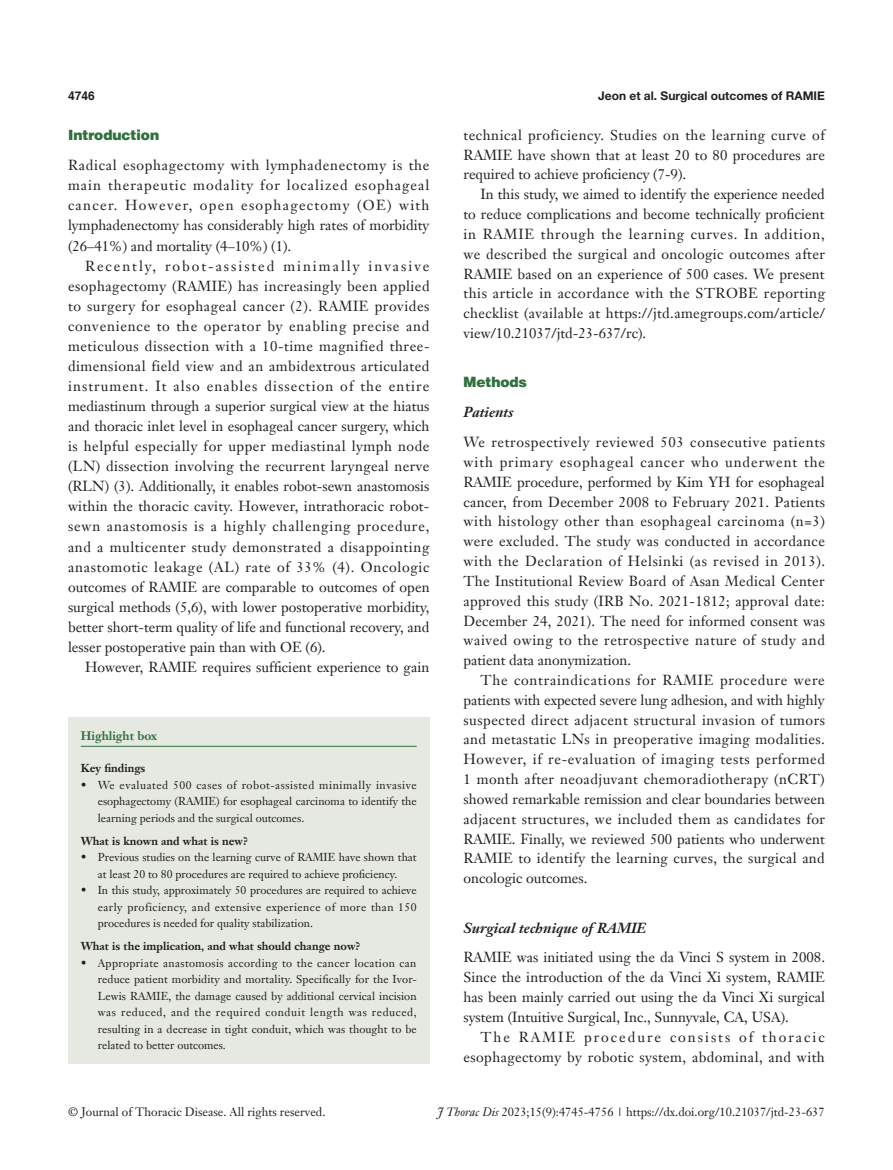
<style>
.page{position:relative;width:893px;height:1170px;background:#fff}
.page>*{position:absolute;margin:0;border:0;box-sizing:border-box;transform-origin:0 0}
.t1{font:14.25px/19.8px "Janson Text LT";letter-spacing:.005em;color:#231f20;text-align:justify}
.t2{font:14.25px/19.8px "Janson Text LT";letter-spacing:.03em;color:#231f20;text-align:right}
._2ji-6_5{font:italic 700 14.25px "Janson Text LT";color:#231f20}
._1ji-zhengti{font:900 14.25px "Helvetica";color:#30703e}
._1ji-6_5{font:900 14.25px "Helvetica";color:#30703e}
.t3{font:12px "Janson Text LT";color:#231f20}
.t4{font:700 12px "Helvetica Neue LT Pro";color:#231f20}
.Cite{font:700 12px "Janson Text LT";color:#30703e}
.t5{font:700 12px "Helvetica";color:#231f20}
.Cite-2{font:11.25px/16.5px "Janson Text LT";color:#231f20;text-align:justify}
.Cite-3{font:700 11.25px "Janson Text LT";color:#231f20}
.s1{font-style:italic}
</style>
<div class="page">
<div style="left:68px;top:716px;width:361px;height:347px;background:#e5e9e1"></div>
<hr style="left:81px;top:745px;width:336px;height:1px;background:#30703e">
<p class="t5" style="left:68px;top:88px;width:28px">4746</p>
<p class="t4" style="left:598px;top:88px;width:228px">Jeon et al. Surgical outcomes of RAMIE</p>
<p class="_1ji-zhengti" style="left:68px;top:126px;width:93px">Introduction</p>
<p class="t1" style="left:68px;top:155px;width:363px">Radical esophagectomy with lymphadenectomy is the main therapeutic modality for localized esophageal cancer. However, open esophagectomy (OE) with lymphadenectomy has considerably high rates of morbidity (26–41%) and mortality (4–10%) (1).</p>
<p class="t1" style="left:68px;top:255px;width:363px;text-indent:17px">Recently, robot-assisted minimally invasive esophagectomy (RAMIE) has increasingly been applied to surgery for esophageal cancer (2). RAMIE provides convenience to the operator by enabling precise and meticulous dissection with a 10-time magnified three&shy;dimensional field view and an ambidextrous articulated instrument. It also enables dissection of the entire mediastinum through a superior surgical view at the hiatus and thoracic inlet level in esophageal cancer surgery, which is helpful especially for upper mediastinal lymph node (LN) dissection involving the recurrent laryngeal nerve (RLN) (3). Additionally, it enables robot-sewn anastomosis within the thoracic cavity. However, intrathoracic robot&shy;sewn anastomosis is a highly challenging procedure, and a multicenter study demonstrated a disappointing anastomotic leakage (AL) rate of 33% (4). Oncologic outcomes of RAMIE are comparable to outcomes of open surgical methods (5,6), with lower postoperative morbidity, better short-term quality of life and functional recovery, and lesser postoperative pain than with OE (6).</p>
<p class="t1" style="left:85px;top:657px;width:346px">However, RAMIE requires sufficient experience to gain</p>
<p class="Cite" style="left:81px;top:728px;width:78px">Highlight box</p>
<p class="Cite-3" style="left:81px;top:761px;width:66px">Key findings</p>
<p class="Cite-2" style="left:98px;top:776px;width:320px;text-indent:-17px">• We evaluated 500 cases of robot-assisted minimally invasive esophagectomy (RAMIE) for esophageal carcinoma to identify the learning periods and the surgical outcomes.</p>
<p class="Cite-3" style="left:81px;top:833px;width:169px">What is known and what is new?</p>
<p class="Cite-2" style="left:81px;top:849px;width:337px;text-align:center">• Previous studies on the learning curve of RAMIE have shown that at least 20 to 80 procedures are required to achieve proficiency.</p>
<p class="Cite-2" style="left:98px;top:882px;width:320px;text-indent:-17px">• In this study, approximately 50 procedures are required to achieve early proficiency, and extensive experience of more than 150 procedures is needed for quality stabilization.</p>
<p class="Cite-3" style="left:81px;top:938px;width:281px">What is the implication, and what should change now?</p>
<p class="Cite-2" style="left:98px;top:954px;width:321px;text-indent:-17px">• Appropriate anastomosis according to the cancer location can reduce patient morbidity and mortality. Specifically for the Ivor-Lewis RAMIE, the damage caused by additional cervical incision was reduced, and the required conduit length was reduced, resulting in a decrease in tight conduit, which was thought to be related to better outcomes.</p>
<p class="t1" style="left:463px;top:125px;width:363px">technical proficiency. Studies on the learning curve of RAMIE have shown that at least 20 to 80 procedures are required to achieve proficiency (7-9).</p>
<p class="t1" style="left:463px;top:184px;width:363px;text-indent:17px">In this study, we aimed to identify the experience needed to reduce complications and become technically proficient in RAMIE through the learning curves. In addition, we described the surgical and oncologic outcomes after RAMIE based on an experience of 500 cases. We present this article in accordance with the STROBE reporting checklist (available at https://jtd.amegroups.com/article/ view/10.21037/jtd-23-637/rc).</p>
<p class="_1ji-6_5" style="left:463px;top:373px;width:65px">Methods</p>
<p class="_2ji-6_5" style="left:463px;top:403px;width:51px">Patients</p>
<p class="t1" style="left:463px;top:432px;width:363px">We retrospectively reviewed 503 consecutive patients with primary esophageal cancer who underwent the RAMIE procedure, performed by Kim YH for esophageal cancer, from December 2008 to February 2021. Patients with histology other than esophageal carcinoma (n=3) were excluded. The study was conducted in accordance with the Declaration of Helsinki (as revised in 2013).<br>The Institutional Review Board of Asan Medical Center approved this study (IRB No. 2021-1812; approval date:<br>December 24, 2021). The need for informed consent was waived owing to the retrospective nature of study and patient data anonymization.</p>
<p class="t1" style="left:463px;top:670px;width:363px;text-indent:17px">The contraindications for RAMIE procedure were patients with expected severe lung adhesion, and with highly suspected direct adjacent structural invasion of tumors and metastatic LNs in preoperative imaging modalities.<br>However, if re-evaluation of imaging tests performed 1 month after neoadjuvant chemoradiotherapy (nCRT) showed remarkable remission and clear boundaries between adjacent structures, we included them as candidates for RAMIE. Finally, we reviewed 500 patients who underwent RAMIE to identify the learning curves, the surgical and oncologic outcomes.</p>
<p class="_2ji-6_5" style="left:463px;top:918px;width:184px">Surgical technique of RAMIE</p>
<p class="t1" style="left:463px;top:947px;width:363px">RAMIE was initiated using the da Vinci S system in 2008.<br>Since the introduction of the da Vinci Xi system, RAMIE has been mainly carried out using the da Vinci Xi surgical system (Intuitive Surgical, Inc., Sunnyvale, CA, USA).</p>
<p class="t2" style="left:463px;top:1026px;width:363px">The RAMIE procedure consists of thoracic esophagectomy by robotic system, abdominal, and with</p>
<p class="t3" style="left:68px;top:1104px;width:259px">© Journal of Thoracic Disease. All rights reserved.</p>
<p class="t3" style="left:437px;top:1104px;width:389px"><span class="s1">J Thorac Dis</span> 2023;15(9):4745-4756 | https://dx.doi.org/10.21037/jtd-23-637</p>
</div>
